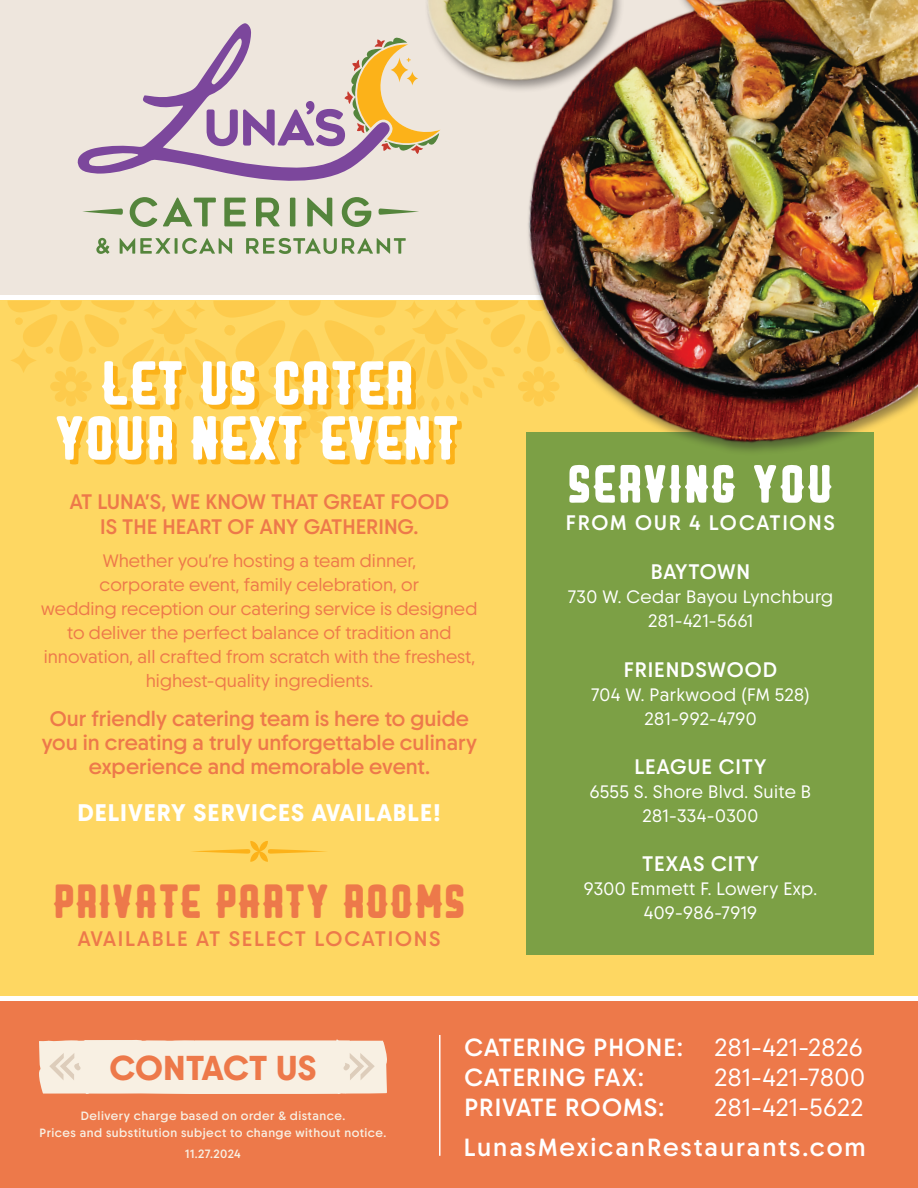
<style>
.page{position:relative;width:918px;height:1188px;background:#fff}
.page>*{position:absolute;margin:0;border:0;box-sizing:border-box;transform-origin:0 0}
.t1{font:62.4px "MACHO";color:#fff}
.t2{font:54px "MACHO";letter-spacing:.02em;color:#fff}
.t3{font:48px "MACHO";letter-spacing:.02em;color:#ed794a}
.t4{font:34.5px "Chopin Trial Bold";letter-spacing:-.005em;color:#ed794a}
.t5{font:700 24.75px "Chopin Trial Semi";letter-spacing:.04em;color:#fff}
.t6{font:24.75px "Chopin Trial Medium";letter-spacing:.02em;color:#fff}
.t7{font:700 24.75px "Chopin Trial Semi";letter-spacing:.08em;color:#fff}
.t8{font:24px "Chopin Trial Bold";letter-spacing:.04em;color:#fff}
.t9{font:700 21px/23.9px "Chopin Trial Semi";color:#ed794a;text-align:center}
.t10{font:700 21px "Chopin Trial Semi";letter-spacing:.04em;color:#fff}
.t11{font:700 21px "Chopin Trial Semi";letter-spacing:.08em;color:#ed794a}
.t12{font:700 21px "Chopin Trial Semi";letter-spacing:.08em;color:#fff}
.t13{font:18px/24px "Chopin Trial Medium";color:#ed794a;text-align:center}
.t14{font:18px "Chopin Trial Medium";letter-spacing:.02em;color:#fff}
.t15{font:700 12px "Chopin Trial Semi";letter-spacing:.04em;color:#f8f0e3}
</style>
<div class="page">
<div style="left:0;top:1001px;width:918px;height:187px;background:#ed794a"></div>
<div style="left:0;top:0;width:918px;height:294px;background:#eee6dd"></div>
<div style="left:0;top:301px;width:918px;height:695px;background:#fed762"></div>
<svg style="left:8px;top:301px;width:392px;height:137px"></svg>
<svg style="left:192px;top:841px;width:134px;height:21px"></svg>
<svg style="left:390px;top:37px;width:10px;height:113px"></svg>
<svg style="left:77px;top:23px;width:313px;height:158px"></svg>
<svg style="left:130px;top:197px;width:27px;height:30px"></svg>
<svg style="left:163px;top:198px;width:53px;height:28px"></svg>
<svg style="left:224px;top:198px;width:22px;height:28px"></svg>
<svg style="left:256px;top:198px;width:24px;height:28px"></svg>
<svg style="left:290px;top:198px;width:5px;height:28px"></svg>
<svg style="left:307px;top:198px;width:25px;height:28px"></svg>
<svg style="left:342px;top:197px;width:29px;height:30px"></svg>
<svg style="left:83px;top:209px;width:40px;height:6px"></svg>
<svg style="left:379px;top:209px;width:21px;height:6px"></svg>
<svg style="left:96px;top:238px;width:13px;height:16px"></svg>
<svg style="left:120px;top:238px;width:112px;height:16px"></svg>
<svg style="left:246px;top:238px;width:154px;height:16px"></svg>
<div style="left:526px;top:432px;width:348px;height:522px;background:#7ca045"></div>
<img style="left:400px;top:0;width:518px;height:452px">
<hr style="left:439px;top:1035px;width:2px;height:121px;background:#fff">
<svg style="left:39px;top:1039px;width:348px;height:55px"></svg>
<p class="t1" style="left:100px;top:357px;width:314px">LET US CATER</p>
<p class="t1" style="left:55px;top:412px;width:406px">YOUR NEXT EVENT</p>
<p class="t9" style="left:70px;top:490px;width:381px">AT LUNA’S, WE KNOW THAT GREAT FOOD</p>
<p class="t9" style="left:100px;top:515px;width:320px">IS THE HEART OF ANY GATHERING.</p>
<p class="t13" style="left:103px;top:549px;width:315px">Whether you’re hosting a team dinner,</p>
<p class="t13" style="left:100px;top:573px;width:321px">corporate event, family celebration, or</p>
<p class="t13" style="left:41px;top:597px;width:438px">wedding reception our catering service is designed to deliver the perfect balance of tradition and innovation, all crafted from scratch with the freshest, highest-quality ingredients.</p>
<p class="t9" style="left:42px;top:707px;width:437px">Our friendly catering team is here to guide you in creating a truly unforgettable culinary experience and memorable event.</p>
<p class="t8" style="left:77px;top:797px;width:365px">DELIVERY SERVICES AVAILABLE!</p>
<p class="t3" style="left:53px;top:881px;width:414px">PRIVATE PARTY ROOMS</p>
<p class="t11" style="left:78px;top:925px;width:364px">AVAILABLE AT SELECT LOCATIONS</p>
<p class="t2" style="left:568px;top:461px;width:267px">SERVING YOU</p>
<p class="t12" style="left:566px;top:510px;width:271px">FROM OUR 4 LOCATIONS</p>
<p class="t10" style="left:651px;top:559px;width:101px">BAYTOWN</p>
<p class="t14" style="left:568px;top:586px;width:267px">730 W. Cedar Bayou Lynchburg</p>
<p class="t14" style="left:648px;top:610px;width:106px">281-421-5661</p>
<p class="t10" style="left:624px;top:656px;width:155px">FRIENDSWOOD</p>
<p class="t14" style="left:591px;top:683px;width:220px">704 W. Parkwood (FM 528)</p>
<p class="t14" style="left:644px;top:707px;width:114px">281-992-4790</p>
<p class="t10" style="left:634px;top:753px;width:134px">LEAGUE CITY</p>
<p class="t14" style="left:590px;top:780px;width:223px">6555 S. Shore Blvd. Suite B</p>
<p class="t14" style="left:643px;top:804px;width:117px">281-334-0300</p>
<p class="t10" style="left:642px;top:850px;width:118px">TEXAS CITY</p>
<p class="t14" style="left:584px;top:877px;width:235px">9300 Emmett F. Lowery Exp.</p>
<p class="t14" style="left:644px;top:901px;width:115px">409-986-7919</p>
<p class="t5" style="left:465px;top:1032px;width:220px">CATERING PHONE:</p>
<p class="t6" style="left:714px;top:1032px;width:150px">281-421-2826</p>
<p class="t5" style="left:465px;top:1062px;width:181px">CATERING FAX:</p>
<p class="t6" style="left:714px;top:1062px;width:152px">281-421-7800</p>
<p class="t5" style="left:465px;top:1092px;width:201px">PRIVATE ROOMS:</p>
<p class="t6" style="left:714px;top:1092px;width:151px">281-421-5622</p>
<p class="t4" style="left:109px;top:1046px;width:209px">CONTACT US</p>
<p class="t15" style="left:81px;top:1108px;width:266px">Delivery charge based on order &amp; distance.</p>
<p class="t15" style="left:40px;top:1126px;width:348px">Prices and substitution subject to change without notice.</p>
<p class="t15" style="left:185px;top:1146px;width:57px">11.27.2024</p>
<p class="t7" style="left:464px;top:1132px;width:404px">LunasMexicanRestaurants.com</p>
</div>
